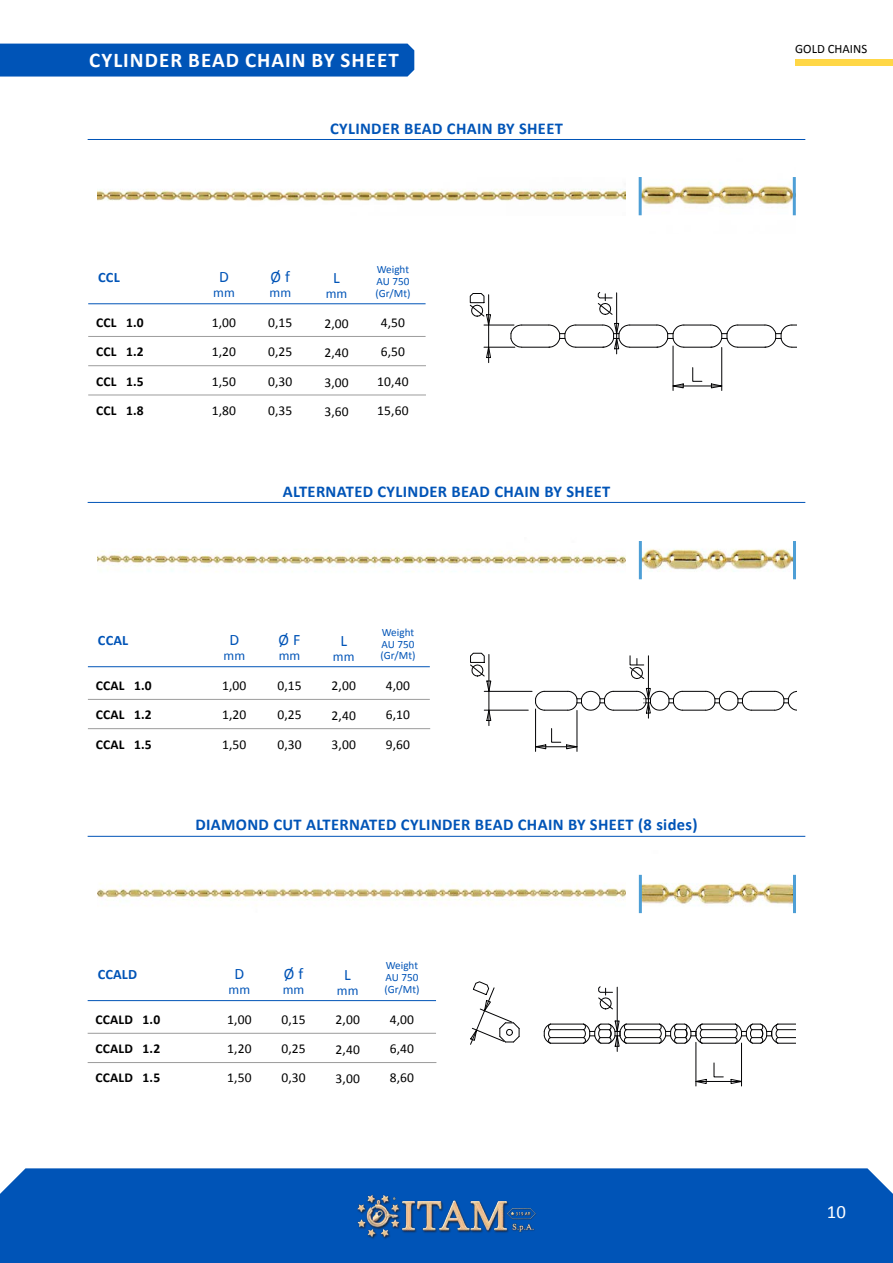
<style>
.page{position:relative;width:893px;height:1263px;background:#fff}
.page>*{position:absolute;margin:0;border:0;box-sizing:border-box;transform-origin:0 0}
.t1{font:700 21px "Calibri";letter-spacing:.05em;color:#fff}
.t2{font:18.75px "Calibri";color:#fff}
.t3{font:700 16.5px "Calibri";letter-spacing:.02em;color:#0054b7}
.t4{font:15.9px "Calibri";color:#0054b7}
.t5{font:700 14.4px "Calibri";letter-spacing:.01em;color:#0054b7}
.t6{font:13.5px "Calibri";letter-spacing:.01em;color:#000}
.t7{font:700 13.5px "Calibri";letter-spacing:.01em;color:#000}
.t8{font:13.5px "Calibri";letter-spacing:.01em;color:#0054b7}
.t9{font:12.75px "Calibri";color:#000}
.t10{font:11.1px "Calibri";color:#0054b7}
</style>
<div class="page">
<div style="left:0;top:1168px;width:893px;height:95px;background:#0054b7"></div>
<img style="left:352px;top:1190px;width:189px;height:51px">
<div style="left:0;top:44px;width:414px;height:33px;background:#0054b7"></div>
<svg style="left:824px;top:1224px;width:25px;height:1px"></svg>
<div style="left:795px;top:60px;width:98px;height:6px;background:#ffd746"></div>
<img style="left:640px;top:874px;width:156px;height:40px">
<img style="left:642px;top:549px;width:152px;height:31px">
<img style="left:640px;top:177px;width:156px;height:39px">
<hr style="left:88px;top:139px;width:717px;height:1px;background:#0054b7">
<hr style="left:88px;top:336px;width:338px;height:1px;background:#9c9c9c">
<hr style="left:88px;top:303px;width:338px;height:1px;background:#0054b7">
<hr style="left:88px;top:365px;width:338px;height:1px;background:#9c9c9c">
<hr style="left:88px;top:395px;width:338px;height:1px;background:#9c9c9c">
<hr style="left:88px;top:502px;width:717px;height:1px;background:#0054b7">
<hr style="left:88px;top:836px;width:717px;height:1px;background:#0054b7">
<hr style="left:88px;top:699px;width:342px;height:1px;background:#9c9c9c">
<hr style="left:88px;top:666px;width:342px;height:1px;background:#0054b7">
<hr style="left:88px;top:728px;width:342px;height:1px;background:#9c9c9c">
<hr style="left:88px;top:1033px;width:348px;height:1px;background:#9c9c9c">
<hr style="left:88px;top:1000px;width:348px;height:1px;background:#0054b7">
<hr style="left:88px;top:1062px;width:348px;height:1px;background:#9c9c9c">
<hr style="left:639px;top:541px;width:3px;height:38px;background:#4e9fd6">
<hr style="left:639px;top:177px;width:3px;height:38px;background:#4e9fd6">
<hr style="left:793px;top:541px;width:3px;height:38px;background:#4e9fd6">
<hr style="left:793px;top:177px;width:3px;height:38px;background:#4e9fd6">
<img style="left:98px;top:189px;width:528px;height:12px">
<img style="left:98px;top:549px;width:528px;height:23px">
<hr style="left:639px;top:875px;width:3px;height:38px;background:#4e9fd6">
<hr style="left:793px;top:875px;width:3px;height:38px;background:#4e9fd6">
<img style="left:98px;top:883px;width:528px;height:23px">
<hr style="left:484px;top:347px;width:31px;height:1px;background:#020203">
<hr style="left:484px;top:325px;width:30px;height:1px;background:#020203">
<svg style="left:470px;top:293px;width:21px;height:70px"></svg>
<hr style="left:616px;top:293px;width:1px;height:41px;background:#020203">
<svg style="left:597px;top:292px;width:16px;height:23px"></svg>
<svg style="left:510px;top:323px;width:286px;height:31px"></svg>
<svg style="left:692px;top:367px;width:10px;height:15px"></svg>
<svg style="left:672px;top:383px;width:12px;height:6px"></svg>
<svg style="left:711px;top:383px;width:12px;height:6px"></svg>
<hr style="left:673px;top:386px;width:49px;height:1px;background:#020203">
<hr style="left:673px;top:346px;width:1px;height:44px;background:#020203">
<hr style="left:721px;top:347px;width:1px;height:43px;background:#020203">
<hr style="left:484px;top:710px;width:44px;height:1px;background:#020203">
<hr style="left:484px;top:691px;width:48px;height:1px;background:#020203">
<svg style="left:470px;top:653px;width:21px;height:73px"></svg>
<svg style="left:536px;top:728px;width:41px;height:21px"></svg>
<hr style="left:536px;top:746px;width:41px;height:1px;background:#020203">
<hr style="left:535px;top:709px;width:1px;height:42px;background:#020203">
<hr style="left:577px;top:710px;width:1px;height:41px;background:#020203">
<hr style="left:648px;top:656px;width:1px;height:43px;background:#020203">
<svg style="left:629px;top:655px;width:16px;height:24px"></svg>
<svg style="left:535px;top:688px;width:261px;height:30px"></svg>
<hr style="left:550px;top:1024px;width:33px;height:1px;background:#020203">
<hr style="left:550px;top:1043px;width:33px;height:1px;background:#020203">
<hr style="left:550px;top:1029px;width:33px;height:1px;background:#020203">
<hr style="left:550px;top:1037px;width:33px;height:1px;background:#020203">
<svg style="left:543px;top:1023px;width:8px;height:21px"></svg>
<hr style="left:626px;top:1024px;width:33px;height:1px;background:#020203">
<hr style="left:626px;top:1043px;width:33px;height:1px;background:#020203">
<hr style="left:626px;top:1029px;width:33px;height:1px;background:#020203">
<hr style="left:626px;top:1037px;width:33px;height:1px;background:#020203">
<hr style="left:702px;top:1024px;width:33px;height:1px;background:#020203">
<hr style="left:702px;top:1043px;width:33px;height:1px;background:#020203">
<hr style="left:702px;top:1029px;width:33px;height:1px;background:#020203">
<hr style="left:702px;top:1037px;width:33px;height:1px;background:#020203">
<svg style="left:659px;top:1023px;width:44px;height:21px"></svg>
<svg style="left:734px;top:1023px;width:62px;height:21px"></svg>
<hr style="left:617px;top:987px;width:1px;height:44px;background:#020203">
<svg style="left:598px;top:986px;width:15px;height:24px"></svg>
<svg style="left:583px;top:1020px;width:44px;height:31px"></svg>
<svg style="left:713px;top:1062px;width:11px;height:15px"></svg>
<svg style="left:695px;top:1079px;width:12px;height:5px"></svg>
<svg style="left:730px;top:1079px;width:11px;height:5px"></svg>
<hr style="left:696px;top:1081px;width:45px;height:1px;background:#020203">
<hr style="left:696px;top:1042px;width:1px;height:44px;background:#020203">
<hr style="left:741px;top:1043px;width:1px;height:43px;background:#020203">
<svg style="left:470px;top:981px;width:50px;height:64px"></svg>
<p class="t1" style="left:89px;top:46px;width:311px">CYLINDER BEAD CHAIN BY SHEET</p>
<p class="t3" style="left:330px;top:118px;width:234px">CYLINDER BEAD CHAIN BY SHEET</p>
<p class="t5" style="left:98px;top:268px;width:23px">CCL</p>
<p class="t4" style="left:219px;top:267px;width:11px">D</p>
<p class="t8" style="left:213px;top:285px;width:23px">mm</p>
<p class="t7" style="left:96px;top:314px;width:49px">CCL 1.0</p>
<p class="t7" style="left:96px;top:343px;width:49px">CCL 1.2</p>
<p class="t7" style="left:96px;top:372px;width:49px">CCL 1.5</p>
<p class="t7" style="left:96px;top:402px;width:49px">CCL 1.8</p>
<p class="t6" style="left:212px;top:314px;width:26px">1,00</p>
<p class="t6" style="left:212px;top:343px;width:26px">1,20</p>
<p class="t6" style="left:212px;top:373px;width:26px">1,50</p>
<p class="t6" style="left:212px;top:402px;width:26px">1,80</p>
<p class="t4" style="left:271px;top:267px;width:21px">Ø f</p>
<p class="t8" style="left:269px;top:285px;width:23px">mm</p>
<p class="t6" style="left:268px;top:314px;width:26px">0,15</p>
<p class="t6" style="left:268px;top:343px;width:26px">0,25</p>
<p class="t6" style="left:268px;top:373px;width:26px">0,30</p>
<p class="t6" style="left:268px;top:402px;width:26px">0,35</p>
<p class="t4" style="left:333px;top:268px;width:8px">L</p>
<p class="t8" style="left:326px;top:285px;width:23px">mm</p>
<p class="t6" style="left:324px;top:315px;width:26px">2,00</p>
<p class="t6" style="left:324px;top:344px;width:26px">2,40</p>
<p class="t6" style="left:324px;top:374px;width:26px">3,00</p>
<p class="t6" style="left:324px;top:403px;width:26px">3,60</p>
<p class="t10" style="left:377px;top:262px;width:34px">Weight</p>
<p class="t10" style="left:376px;top:274px;width:34px">AU 750</p>
<p class="t10" style="left:375px;top:286px;width:37px">(Gr/Mt)</p>
<p class="t6" style="left:381px;top:314px;width:26px">4,50</p>
<p class="t6" style="left:381px;top:343px;width:26px">6,50</p>
<p class="t6" style="left:377px;top:373px;width:33px">10,40</p>
<p class="t6" style="left:377px;top:402px;width:33px">15,60</p>
<p class="t3" style="left:283px;top:480px;width:329px">ALTERNATED CYLINDER BEAD CHAIN BY SHEET</p>
<p class="t5" style="left:98px;top:631px;width:32px">CCAL</p>
<p class="t4" style="left:229px;top:630px;width:11px">D</p>
<p class="t8" style="left:223px;top:647px;width:23px">mm</p>
<p class="t7" style="left:96px;top:676px;width:57px">CCAL 1.0</p>
<p class="t7" style="left:96px;top:706px;width:57px">CCAL 1.2</p>
<p class="t7" style="left:96px;top:735px;width:57px">CCAL 1.5</p>
<p class="t6" style="left:222px;top:677px;width:26px">1,00</p>
<p class="t6" style="left:222px;top:706px;width:26px">1,20</p>
<p class="t6" style="left:222px;top:736px;width:26px">1,50</p>
<p class="t4" style="left:279px;top:630px;width:23px">Ø F</p>
<p class="t8" style="left:279px;top:647px;width:23px">mm</p>
<p class="t6" style="left:277px;top:677px;width:26px">0,15</p>
<p class="t6" style="left:277px;top:706px;width:26px">0,25</p>
<p class="t6" style="left:277px;top:736px;width:26px">0,30</p>
<p class="t4" style="left:340px;top:631px;width:8px">L</p>
<p class="t8" style="left:333px;top:648px;width:23px">mm</p>
<p class="t6" style="left:331px;top:677px;width:26px">2,00</p>
<p class="t6" style="left:331px;top:707px;width:26px">2,40</p>
<p class="t6" style="left:331px;top:736px;width:26px">3,00</p>
<p class="t10" style="left:382px;top:625px;width:34px">Weight</p>
<p class="t10" style="left:381px;top:637px;width:34px">AU 750</p>
<p class="t10" style="left:380px;top:649px;width:37px">(Gr/Mt)</p>
<p class="t6" style="left:386px;top:677px;width:26px">4,00</p>
<p class="t6" style="left:386px;top:706px;width:26px">6,10</p>
<p class="t6" style="left:386px;top:736px;width:26px">9,60</p>
<p class="t3" style="left:195px;top:814px;width:504px">DIAMOND CUT ALTERNATED CYLINDER BEAD CHAIN BY SHEET (8 sides)</p>
<p class="t5" style="left:98px;top:965px;width:41px">CCALD</p>
<p class="t4" style="left:234px;top:964px;width:11px">D</p>
<p class="t8" style="left:228px;top:981px;width:23px">mm</p>
<p class="t7" style="left:96px;top:1010px;width:66px">CCALD 1.0</p>
<p class="t7" style="left:96px;top:1040px;width:66px">CCALD 1.2</p>
<p class="t7" style="left:96px;top:1069px;width:66px">CCALD 1.5</p>
<p class="t6" style="left:227px;top:1011px;width:26px">1,00</p>
<p class="t6" style="left:227px;top:1040px;width:26px">1,20</p>
<p class="t6" style="left:227px;top:1069px;width:26px">1,50</p>
<p class="t4" style="left:284px;top:964px;width:21px">Ø f</p>
<p class="t8" style="left:283px;top:981px;width:23px">mm</p>
<p class="t6" style="left:281px;top:1011px;width:26px">0,15</p>
<p class="t6" style="left:281px;top:1040px;width:26px">0,25</p>
<p class="t6" style="left:281px;top:1069px;width:26px">0,30</p>
<p class="t4" style="left:344px;top:965px;width:8px">L</p>
<p class="t8" style="left:337px;top:982px;width:23px">mm</p>
<p class="t6" style="left:335px;top:1011px;width:26px">2,00</p>
<p class="t6" style="left:335px;top:1041px;width:26px">2,40</p>
<p class="t6" style="left:335px;top:1070px;width:26px">3,00</p>
<p class="t10" style="left:386px;top:959px;width:34px">Weight</p>
<p class="t10" style="left:385px;top:971px;width:34px">AU 750</p>
<p class="t10" style="left:384px;top:983px;width:37px">(Gr/Mt)</p>
<p class="t6" style="left:390px;top:1011px;width:26px">4,00</p>
<p class="t6" style="left:390px;top:1040px;width:26px">6,40</p>
<p class="t6" style="left:390px;top:1069px;width:26px">8,60</p>
<p class="t9" style="left:795px;top:41px;width:73px">GOLD CHAINS</p>
<h2 class="t2" style="left:827px;top:1200px;width:20px">10</h2>
</div>
